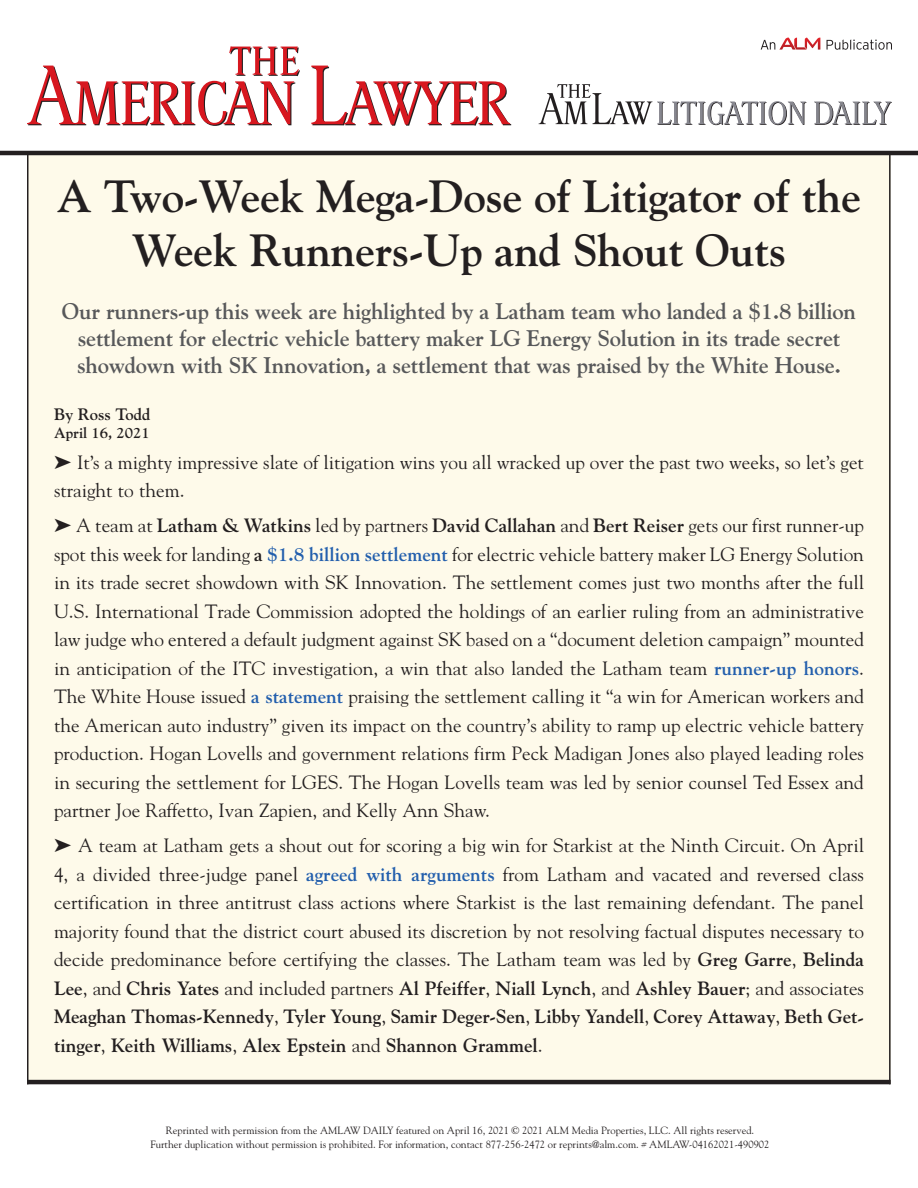
<style>
.page{position:relative;width:918px;height:1188px;background:#fff}
.page>*{position:absolute;margin:0;border:0;box-sizing:border-box;transform-origin:0 0}
.t1{font:700 45px/54px "Goudy Std";letter-spacing:-.01em;color:#231f20;text-align:center}
.t2{font:700 22.5px/27px "Goudy Std";letter-spacing:-.01em;color:#57585a;text-align:center}
.t3{font:19.2px/28.5px "Goudy Std";color:#231f20;text-align:justify}
.t4{font:700 16.5px "Goudy Std";color:#231f20}
.t5{font:700 15px "Goudy Std";color:#231f20}
.t6{font:10.5px/13.5px "Goudy Std";color:#231f20;text-align:center}
.s1{font-weight:700}
.s2{font-weight:700;color:#235fad}
</style>
<div class="page">
<div style="left:27px;top:155px;width:864px;height:929px;background:#fefaea"></div>
<hr style="left:0;top:151px;width:918px;height:4px;background:#231f20">
<hr style="left:27px;top:1080px;width:864px;height:4px;background:#231f20">
<hr style="left:27px;top:154px;width:1px;height:930px;background:#231f20">
<hr style="left:889px;top:154px;width:2px;height:930px;background:#231f20">
<svg style="left:311px;top:66px;width:200px;height:60px"></svg>
<svg style="left:27px;top:46px;width:273px;height:80px"></svg>
<svg style="left:827px;top:39px;width:65px;height:11px"></svg>
<svg style="left:761px;top:38px;width:59px;height:12px"></svg>
<svg style="left:814px;top:102px;width:78px;height:23px"></svg>
<svg style="left:539px;top:84px;width:267px;height:41px"></svg>
<h1 class="t1" style="left:57px;top:170px;width:806px">A Two-Week Mega-Dose of Litigator of the<br>Week Runners-Up and Shout Outs</h1>
<p class="t2" style="left:62px;top:298px;width:796px">Our runners-up this week are highlighted by a Latham team who landed a $1.8 billion settlement for electric vehicle battery maker LG Energy Solution in its trade secret showdown with SK Innovation, a settlement that was praised by the White House.</p>
<p class="t4" style="left:54px;top:404px;width:98px">By Ross Todd</p>
<p class="t5" style="left:54px;top:424px;width:97px">April 16, 2021</p>
<p class="t3" style="left:54px;top:447px;width:811px">➤ It’s a mighty impressive slate of litigation wins you all wracked up over the past two weeks, so let’s get straight to them.</p>
<p class="t3" style="left:54px;top:511px;width:812px">➤ A team at <span class="s1">Latham &amp; Watkins</span> led by partners <span class="s1">David Callahan</span> and <span class="s1">Bert Reiser</span> gets our first runner-up spot this week for landing <span class="s1">a</span> <span class="s2">$1.8 billion settlement</span> for electric vehicle battery maker LG Energy Solution in its trade secret showdown with SK Innovation. The settlement comes just two months after the full U.S. International Trade Commission adopted the holdings of an earlier ruling from an administrative law judge who entered a default judgment against SK based on a “document deletion campaign” mounted in anticipation of the ITC investigation, a win that also landed the Latham team <span class="s2">runner-up honors</span>.<br>The White House issued <span class="s2">a statement</span> praising the settlement calling it “a win for American workers and the American auto industry” given its impact on the country’s ability to ramp up electric vehicle battery production. Hogan Lovells and government relations firm Peck Madigan Jones also played leading roles in securing the settlement for LGES. The Hogan Lovells team was led by senior counsel Ted Essex and partner Joe Raffetto, Ivan Zapien, and Kelly Ann Shaw.</p>
<p class="t3" style="left:54px;top:831px;width:812px">➤ A team at Latham gets a shout out for scoring a big win for Starkist at the Ninth Circuit. On April 4, a divided three-judge panel <span class="s2">agreed with arguments</span> from Latham and vacated and reversed class certification in three antitrust class actions where Starkist is the last remaining defendant. The panel majority found that the district court abused its discretion by not resolving factual disputes necessary to decide predominance before certifying the classes. The Latham team was led by <span class="s1">Greg Garre</span>, <span class="s1">Belinda Lee</span>, and <span class="s1">Chris Yates</span> and included partners <span class="s1">Al Pfeiffer</span>, <span class="s1">Niall Lynch</span>, and <span class="s1">Ashley Bauer</span>; and associates <span class="s1">Meaghan Thomas-Kennedy</span>, <span class="s1">Tyler Young</span>, <span class="s1">Samir Deger-Sen</span>, <span class="s1">Libby Yandell</span>, <span class="s1">Corey Attaway</span>, <span class="s1">Beth Get&shy;tinger</span>, <span class="s1">Keith Williams</span>, <span class="s1">Alex Epstein</span> and <span class="s1">Shannon Grammel</span>.</p>
<p class="t6" style="left:151px;top:1124px;width:620px">Reprinted with permission from the AMLAW DAILY featured on April 16, 2021 © 2021 ALM Media Properties, LLC. All rights reserved.<br>Further duplication without permission is prohibited. For information, contact 877-256-2472 or reprints@alm.com. # AMLAW-04162021-490902</p>
</div>
